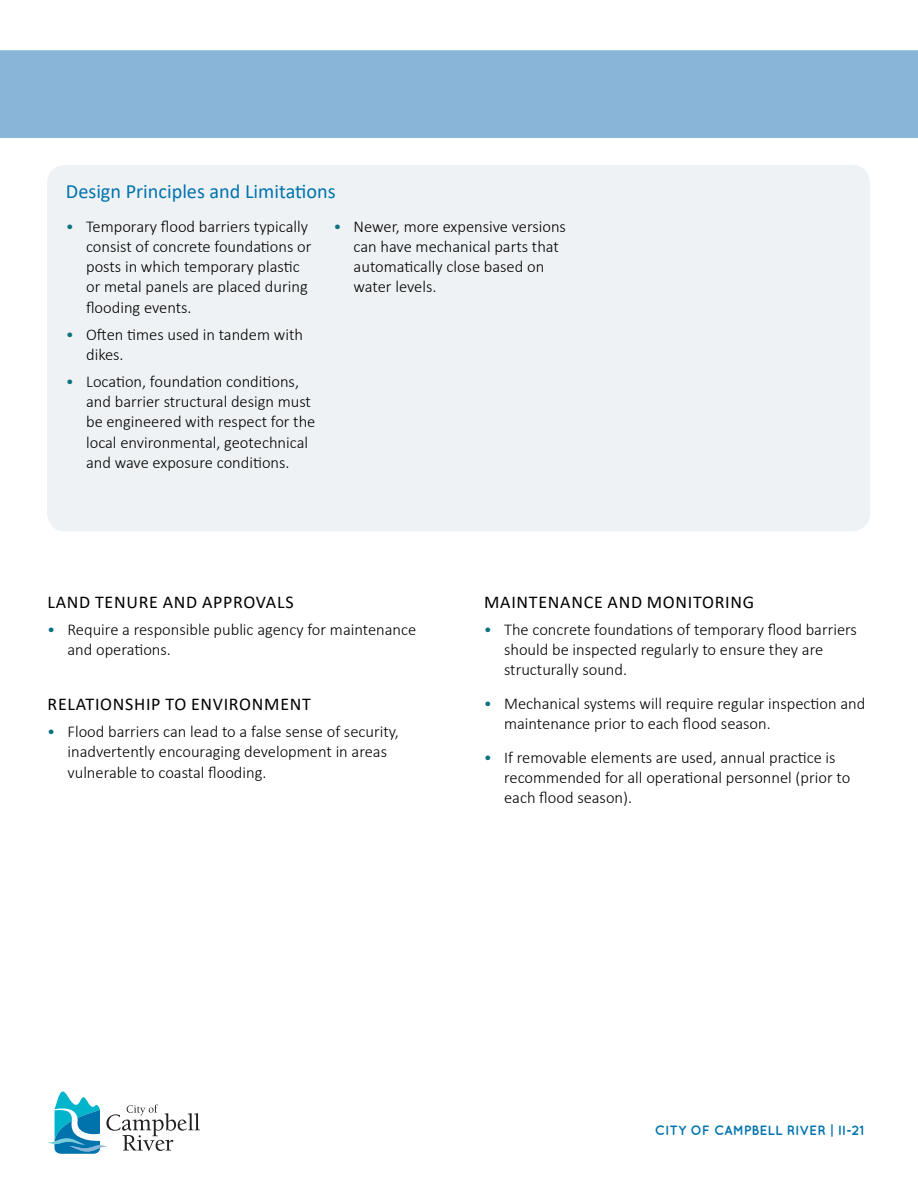
<style>
.page{position:relative;width:918px;height:1188px;background:#fff}
.page>*{position:absolute;margin:0;border:0;box-sizing:border-box;transform-origin:0 0}
.t1{font:20.25px "Calibri";color:#0073ae}
.t2{font:18px "Calibri";letter-spacing:.04em;color:#000}
.t3{font:300 16.5px/20.2px "Calibri";color:#000}
.t4{font:700 13.5px "Quicksand";color:#0073ae}
.s1{color:#0d727f}
</style>
<div class="page">
<div style="left:0;top:50px;width:918px;height:88px;background:#88b5d8"></div>
<svg style="left:47px;top:1091px;width:153px;height:62px"></svg>
<div style="left:47px;top:165px;width:823px;height:366px;background:#eff2f4;border-radius:18px"></div>
<p class="t1" style="left:66px;top:177px;width:271px">Design Principles and Limitations</p>
<p class="t3" style="left:86px;top:216px;width:227px;text-indent:-20px"><span class="s1">•</span> Temporary flood barriers typically consist of concrete foundations or posts in which temporary plastic or metal panels are placed during flooding events.</p>
<p class="t3" style="left:86px;top:324px;width:218px;text-indent:-20px"><span class="s1">•</span> Often times used in tandem with dikes.</p>
<p class="t3" style="left:86px;top:371px;width:231px;text-indent:-20px"><span class="s1">•</span> Location, foundation conditions, and barrier structural design must be engineered with respect for the local environmental, geotechnical and wave exposure conditions.</p>
<p class="t3" style="left:354px;top:216px;width:214px;text-indent:-20px"><span class="s1">•</span> Newer, more expensive versions can have mechanical parts that automatically close based on water levels.</p>
<p class="t2" style="left:48px;top:589px;width:247px">LAND TENURE AND APPROVALS</p>
<p class="t3" style="left:67px;top:619px;width:350px;text-indent:-20px"><span class="s1">•</span> Require a responsible public agency for maintenance and operations.</p>
<p class="t2" style="left:48px;top:692px;width:265px">RELATIONSHIP TO ENVIRONMENT</p>
<p class="t3" style="left:67px;top:721px;width:333px;text-indent:-20px"><span class="s1">•</span> Flood barriers can lead to a false sense of security, inadvertently encouraging development in areas vulnerable to coastal flooding.</p>
<p class="t2" style="left:484px;top:589px;width:271px">MAINTENANCE AND MONITORING</p>
<p class="t3" style="left:504px;top:619px;width:354px;text-indent:-20px"><span class="s1">•</span> The concrete foundations of temporary flood barriers should be inspected regularly to ensure they are structurally sound.</p>
<p class="t3" style="left:504px;top:693px;width:363px;text-indent:-20px"><span class="s1">•</span> Mechanical systems will require regular inspection and maintenance prior to each flood season.</p>
<p class="t3" style="left:504px;top:747px;width:348px;text-indent:-20px"><span class="s1">•</span> If removable elements are used, annual practice is recommended for all operational personnel (prior to each flood season).</p>
<p class="t4" style="left:655px;top:1122px;width:211px">CITY OF CAMPBELL RIVER | II-21</p>
</div>
